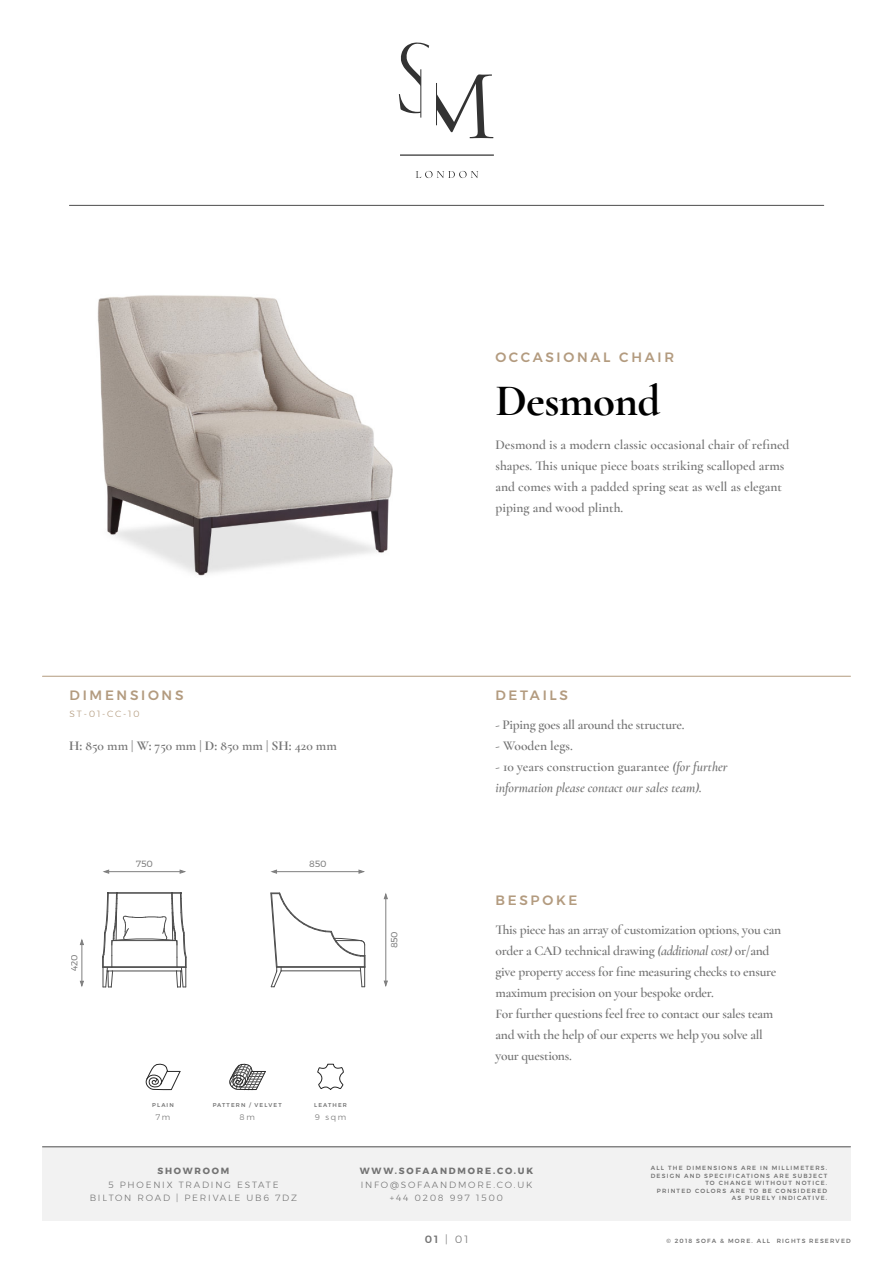
<style>
.page{position:relative;width:893px;height:1263px;background:#fff}
.page>*{position:absolute;margin:0;border:0;box-sizing:border-box;transform-origin:0 0}
.t1{font:700 45px "Cormorant Garamond";letter-spacing:-.015em;color:#000}
.t2{font:600 13.5px/21px "Cormorant Garamond";letter-spacing:-.02em;color:#737373}
.t3{font:600 13.5px/21px "Cormorant Garamond";color:#737373}
.t4{font:italic 600 13.5px/21px "Cormorant Garamond";color:#737373}
.t5{font:500 13.5px "Montserrat";letter-spacing:.2em;color:#b39b7f}
.t6{font:300 10.5px "Montserrat";color:#737373}
.t7{font:300 9px/13.5px "Montserrat";letter-spacing:.2em;color:#737373;text-align:center}
.t8{font:700 9px "Montserrat";letter-spacing:.2em;color:#737373}
.t9{font:9px "Montserrat";letter-spacing:-.015em;color:#7f7f7f}
.t10{font:300 9px "Montserrat";letter-spacing:.2em;color:#b39b7f}
.t11{font:300 8.1px "Montserrat";letter-spacing:.2em;color:#737373}
.t12{font:500 6px/7.5px "Montserrat";letter-spacing:.2em;color:#737373;text-align:right}
.t13{font:500 5.55px "Montserrat";letter-spacing:.2em;color:#737373}
.s1{font-weight:700}
.s2{font-style:normal}
.s3{font-style:italic}
.s4{font-weight:500}
</style>
<div class="page">
<div style="left:42px;top:1147px;width:808px;height:73px;background:#f2f2f2"></div>
<hr style="left:42px;top:1146px;width:808px;height:1px;background:#4d4d4d">
<svg style="left:317px;top:1064px;width:27px;height:26px"></svg>
<svg style="left:145px;top:1063px;width:36px;height:28px"></svg>
<svg style="left:229px;top:1063px;width:37px;height:28px"></svg>
<hr style="left:42px;top:676px;width:808px;height:1px;background:#b39b7f">
<img style="left:97px;top:295px;width:296px;height:281px">
<hr style="left:69px;top:205px;width:755px;height:1px;background:#4d4d4d">
<svg style="left:399px;top:94px;width:21px;height:19px"></svg>
<svg style="left:436px;top:74px;width:57px;height:64px"></svg>
<svg style="left:401px;top:42px;width:28px;height:44px"></svg>
<hr style="left:400px;top:155px;width:93px;height:1px;background:#000">
<svg style="left:416px;top:171px;width:62px;height:7px"></svg>
<hr style="left:436px;top:83px;width:1px;height:42px;background:#333">
<hr style="left:420px;top:69px;width:1px;height:49px;background:#333">
<svg style="left:270px;top:892px;width:96px;height:95px"></svg>
<hr style="left:385px;top:899px;width:1px;height:82px;background:#7f7f7f">
<svg style="left:383px;top:980px;width:5px;height:6px"></svg>
<svg style="left:383px;top:893px;width:5px;height:6px"></svg>
<hr style="left:276px;top:871px;width:83px;height:1px;background:#7f7f7f">
<svg style="left:358px;top:869px;width:6px;height:5px"></svg>
<svg style="left:271px;top:869px;width:6px;height:5px"></svg>
<hr style="left:81px;top:944px;width:1px;height:37px;background:#7f7f7f">
<svg style="left:79px;top:980px;width:5px;height:7px"></svg>
<svg style="left:79px;top:939px;width:5px;height:6px"></svg>
<svg style="left:102px;top:869px;width:85px;height:119px"></svg>
<p class="t5" style="left:495px;top:349px;width:180px">OCCASIONAL CHAIR</p>
<h1 class="t1" style="left:495px;top:373px;width:166px">Desmond</h1>
<p class="t3" style="left:495px;top:434px;width:295px">Desmond is a modern classic occasional chair of refined shapes. This unique piece boats striking scalloped arms and comes with a padded spring seat as well as elegant piping and wood plinth.</p>
<p class="t5" style="left:70px;top:686px;width:115px">DIMENSIONS</p>
<p class="t10" style="left:70px;top:709px;width:72px">ST-01-CC-10</p>
<p class="t3" style="left:69px;top:736px;width:269px"><span class="s1">H:</span> 850 mm | <span class="s1">W:</span> 750 mm | <span class="s1">D:</span> 850 mm | <span class="s1">SH:</span> 420 mm</p>
<p class="t5" style="left:495px;top:686px;width:74px">DETAILS</p>
<p class="t2" style="left:495px;top:714px;width:191px">- Piping goes all around the structure.</p>
<p class="t3" style="left:495px;top:735px;width:79px">- Wooden legs.</p>
<p class="t4" style="left:495px;top:756px;width:234px"><span class="s2">- 10 years construction guarantee</span> (for further information please contact our sales team).</p>
<p class="t9" style="left:69px;top:971px;width:18px;rotate:-90deg">420</p>
<p class="t9" style="left:136px;top:858px;width:18px">750</p>
<p class="t9" style="left:309px;top:858px;width:19px">850</p>
<p class="t9" style="left:389px;top:948px;width:19px;rotate:-90deg">850</p>
<p class="t13" style="left:152px;top:1101px;width:23px">PLAIN</p>
<p class="t13" style="left:213px;top:1101px;width:71px">PATTERN / VELVET</p>
<p class="t13" style="left:314px;top:1101px;width:34px">LEATHER</p>
<p class="t11" style="left:156px;top:1112px;width:16px">7m</p>
<p class="t11" style="left:240px;top:1112px;width:17px">8m</p>
<p class="t11" style="left:315px;top:1112px;width:33px">9 sqm</p>
<p class="t5" style="left:495px;top:891px;width:83px">BESPOKE</p>
<p class="t2" style="left:495px;top:919px;width:287px">This piece has an array of customization options, you can order a CAD technical drawing <span class="s3">(additional cost)</span> or/and give property access for fine measuring checks to ensure maximum precision on your bespoke order.<br>For further questions feel free to contact our sales team and with the help of our experts we help you solve all your questions.</p>
<p class="t8" style="left:157px;top:1165px;width:73px">SHOWROOM</p>
<p class="t7" style="left:90px;top:1178px;width:209px">5 PHOENIX TRADING ESTATE<br>BILTON ROAD | PERIVALE UB6 7DZ</p>
<p class="t8" style="left:360px;top:1165px;width:175px">WWW.SOFAANDMORE.CO.UK</p>
<p class="t7" style="left:361px;top:1178px;width:173px">INFO@SOFAANDMORE.CO.UK +44 0208 997 1500</p>
<p class="t12" style="left:651px;top:1164px;width:178px">ALL THE DIMENSIONS ARE IN MILLIMETERS.<br>DESIGN AND SPECIFICATIONS ARE SUBJECT<br>TO CHANGE WITHOUT NOTICE.<br>PRINTED COLORS ARE TO BE CONSIDERED<br>AS PURELY INDICATIVE.</p>
<p class="t6" style="left:425px;top:1233px;width:45px"><span class="s4">01</span> | 01</p>
<p class="t12" style="left:666px;top:1237px;width:186px">© 2018 SOFA &amp; MORE. ALL RIGHTS RESERVED</p>
</div>
